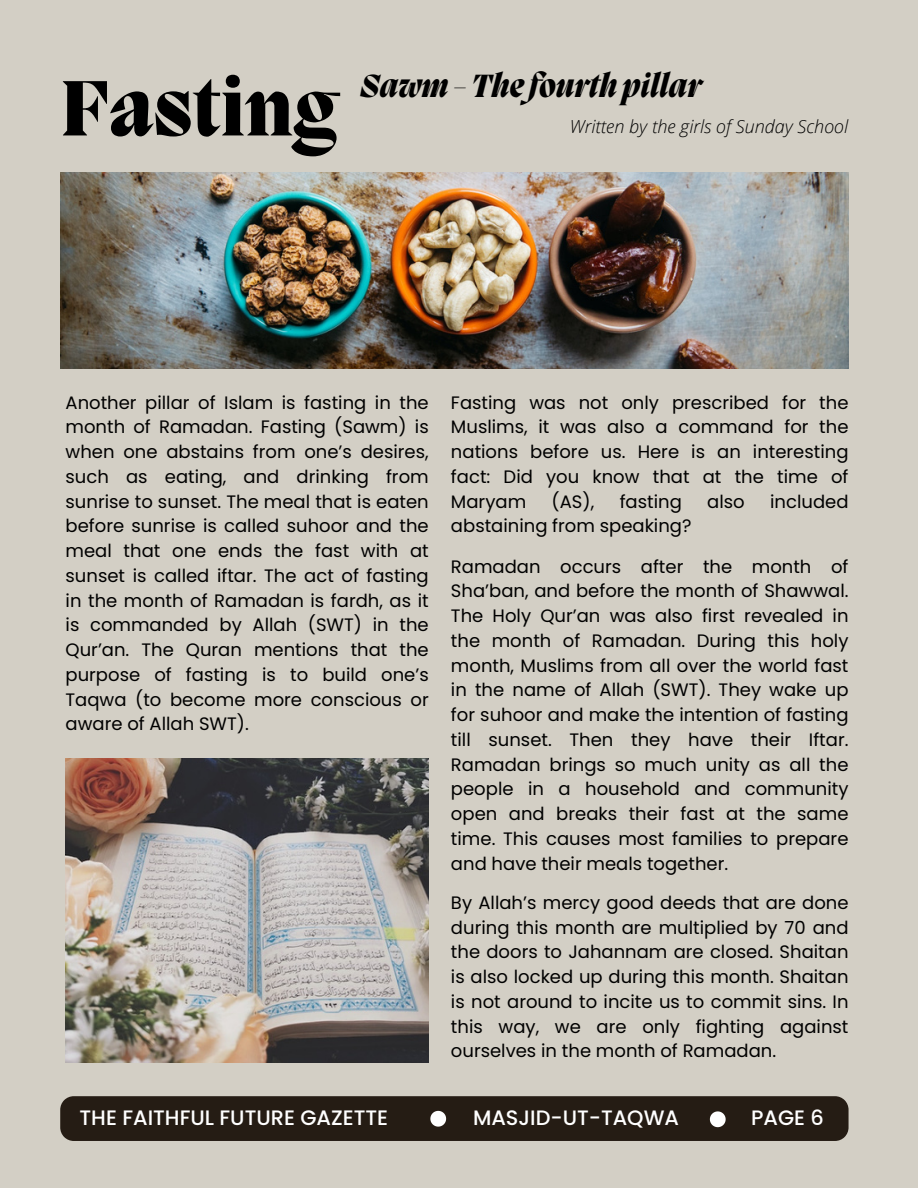
<style>
.page{position:relative;width:918px;height:1188px;background:#d3cfc5}
.page>*{position:absolute;margin:0;border:0;box-sizing:border-box;transform-origin:0 0}
.t1{font:800 80.4px "Migra";color:#000}
.t2{font:italic 800 33px "Migra";color:#000}
.t3{font:500 20.85px "Poppins";color:#fff}
.t4{font:18px/24.8px "Poppins";color:#000;text-align:justify}
.t5{font:italic 300 18px "Open Sans";color:#000}
</style>
<div class="page">
<img style="left:60px;top:173px;width:789px;height:195px">
<img style="left:66px;top:759px;width:363px;height:303px">
<div style="left:60px;top:1096px;width:789px;height:45px;background:#251c14"></div>
<p class="t1" style="left:60px;top:70px;width:280px">Fasting</p>
<p class="t2" style="left:360px;top:70px;width:343px">Sawm -The fourth pillar</p>
<p class="t5" style="left:570px;top:113px;width:280px">Written by the girls of Sunday School</p>
<p class="t4" style="left:66px;top:390px;width:365px">Another pillar of Islam is fasting in the month of Ramadan. Fasting (Sawm) is when one abstains from one’s desires, such as eating, and drinking from sunrise to sunset. The meal that is eaten before sunrise is called suhoor and the meal that one ends the fast with at sunset is called iftar. The act of fasting in the month of Ramadan is fardh, as it is commanded by Allah (SWT) in the Qur’an. The Quran mentions that the purpose of fasting is to build one’s Taqwa (to become more conscious or aware of Allah SWT).</p>
<p class="t4" style="left:451px;top:390px;width:399px">Fasting was not only prescribed for the Muslims, it was also a command for the nations before us. Here is an interesting fact: Did you know that at the time of Maryam</p>
<p class="t4" style="left:552px;top:489px;width:44px">(AS),</p>
<p class="t4" style="left:620px;top:489px;width:64px">fasting</p>
<p class="t4" style="left:707px;top:489px;width:39px">also</p>
<p class="t4" style="left:770px;top:489px;width:80px">included</p>
<p class="t4" style="left:451px;top:514px;width:242px">abstaining from speaking?</p>
<p class="t4" style="left:451px;top:554px;width:399px">Ramadan occurs after the month of Sha’ban, and before the month of Shawwal.<br>The Holy Qur’an was also first revealed in the month of Ramadan. During this holy month, Muslims from all over the world fast in the name of Allah (SWT). They wake up for suhoor and make the intention of fasting till sunset. Then they have their Iftar.<br>Ramadan brings so much unity as all the people in a household and community open and breaks their fast at the same time. This causes most families to prepare and have their meals together.</p>
<p class="t4" style="left:451px;top:890px;width:399px">By Allah’s mercy good deeds that are done during this month are multiplied by 70 and the doors to Jahannam are closed. Shaitan is also locked up during this month. Shaitan is not around to incite us to commit sins. In this way, we are only fighting against ourselves in the month of Ramadan.</p>
<p class="t3" style="left:80px;top:1103px;width:310px">THE FAITHFUL FUTURE GAZETTE</p>
<p class="t3" style="left:473px;top:1103px;width:207px">MASJID-UT-TAQWA</p>
<p class="t3" style="left:751px;top:1103px;width:74px">PAGE 6</p>
</div>
